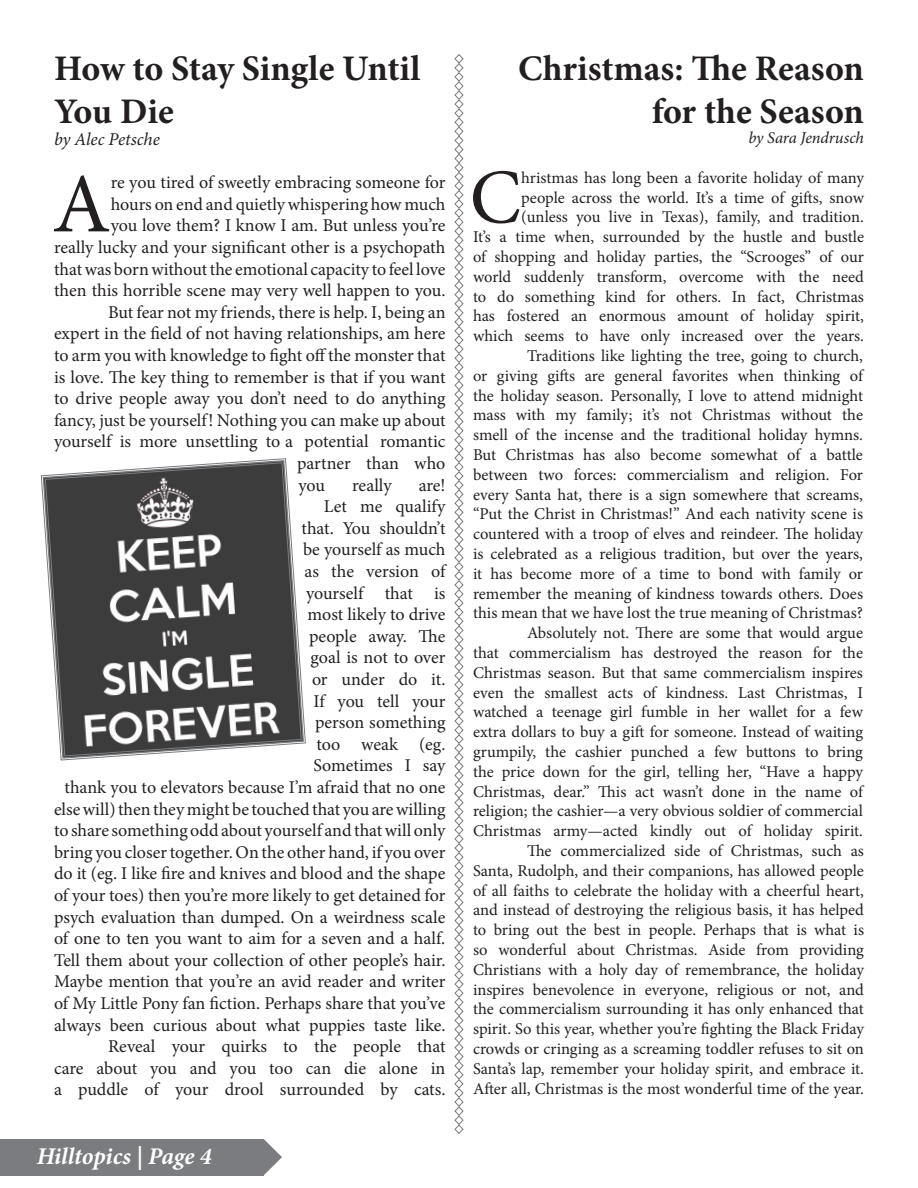
<style>
.page{position:relative;width:918px;height:1188px;background:#fff}
.page>*{position:absolute;margin:0;border:0;box-sizing:border-box;transform-origin:0 0}
.t1{font:84.45px "Minion Pro";color:#231f20}
.t2{font:77.4px "Minion Pro";color:#231f20}
.t3{font:700 36px/43.2px "Minion Pro";color:#231f20}
.t4{font:italic 700 24px "Minion Pro";letter-spacing:-.005em;color:#fff}
.t5{font:18px/21.6px "Minion Pro";letter-spacing:-.005em;color:#231f20;text-align:right}
.t6{font:italic 18px "Minion Pro";letter-spacing:-.005em;color:#231f20}
.t7{font:16.5px/19.8px "Minion Pro";letter-spacing:-.005em;color:#231f20;text-align:justify}
.t8{font:italic 16.5px "Minion Pro";letter-spacing:-.01em;color:#231f20}
</style>
<div class="page">
<div style="left:0;top:1139px;width:264px;height:37px;background:#7a7c7f"></div>
<svg style="left:264px;top:1139px;width:18px;height:36px"></svg>
<svg style="left:42px;top:459px;width:263px;height:300px"></svg>
<svg style="left:45px;top:462px;width:257px;height:295px"></svg>
<svg style="left:454px;top:54px;width:10px;height:1080px"></svg>
<p class="t3" style="left:54px;top:47px;width:368px">How to Stay Single Until<br>You Die</p>
<p class="t6" style="left:54px;top:127px;width:107px">by Alec Petsche</p>
<p class="t1" style="left:52px;top:148px;width:60px">A</p>
<p class="t5" style="left:54px;top:172px;width:393px">re you tired of sweetly embracing someone for<br>hours on end and quietly whispering how much<br>you love them? I know I am. But unless you’re<br>really lucky and your significant other is a psychopath that was born without the emotional capacity to feel love then this horrible scene may very well happen to you.</p>
<p class="t5" style="left:108px;top:301px;width:339px">But fear not my friends, there is help. I, being an</p>
<p class="t5" style="left:54px;top:323px;width:393px">expert in the field of not having relationships, am here</p>
<p class="t5" style="left:54px;top:345px;width:393px">to arm you with knowledge to fight off the monster that</p>
<p class="t5" style="left:54px;top:366px;width:393px">is love. The key thing to remember is that if you want</p>
<p class="t5" style="left:54px;top:388px;width:393px">to drive people away you don’t need to do anything</p>
<p class="t5" style="left:54px;top:409px;width:393px">fancy, just be yourself! Nothing you can make up about</p>
<p class="t5" style="left:54px;top:431px;width:393px">yourself is more unsettling to a potential romantic</p>
<p class="t5" style="left:297px;top:453px;width:150px">partner than who</p>
<p class="t5" style="left:298px;top:474px;width:28px">you</p>
<p class="t5" style="left:352px;top:474px;width:41px">really</p>
<p class="t5" style="left:419px;top:474px;width:28px">are!</p>
<p class="t5" style="left:54px;top:496px;width:393px">Let me qualify<br>that. You shouldn’t<br>be yourself as much<br>as the version of<br>yourself that is<br>most likely to drive<br>people away. The<br>goal is not to over<br>or under do it.<br>If you tell your<br>person something<br>too weak (eg.<br>Sometimes I say<br>thank you to elevators because I’m afraid that no one else will) then they might be touched that you are willing to share something odd about yourself and that will only bring you closer together. On the other hand, if you over do it (eg. I like fire and knives and blood and the shape of your toes) then you’re more likely to get detained for psych evaluation than dumped. On a weirdness scale of one to ten you want to aim for a seven and a half.<br>Tell them about your collection of other people’s hair.<br>Maybe mention that you’re an avid reader and writer of My Little Pony fan fiction. Perhaps share that you’ve always been curious about what puppies taste like.</p>
<p class="t5" style="left:54px;top:1036px;width:393px;text-align:justify;text-indent:54px">Reveal your quirks to the people that care about you and you too can die alone in a puddle of your drool surrounded by cats.</p>
<p class="t4" style="left:37px;top:1139px;width:177px">Hilltopics | Page 4</p>
<p class="t3" style="left:518px;top:47px;width:347px;text-align:right">Christmas: The Reason for the Season</p>
<p class="t8" style="left:748px;top:127px;width:117px">by Sara Jendrusch</p>
<p class="t2" style="left:470px;top:146px;width:53px">C</p>
<p class="t7" style="left:473px;top:168px;width:392px;text-align:right">hristmas has long been a favorite holiday of many<br>people across the world. It’s a time of gifts, snow (unless you live in Texas), family, and tradition.<br>It’s a time when, surrounded by the hustle and bustle of shopping and holiday parties, the “Scrooges” of our world suddenly transform, overcome with the need to do something kind for others. In fact, Christmas has fostered an enormous amount of holiday spirit, which seems to have only increased over the years.</p>
<p class="t7" style="left:473px;top:346px;width:392px;text-indent:54px">Traditions like lighting the tree, going to church, or giving gifts are general favorites when thinking of the holiday season. Personally, I love to attend midnight mass with my family; it’s not Christmas without the smell of the incense and the traditional holiday hymns.<br>But Christmas has also become somewhat of a battle between two forces: commercialism and religion. For every Santa hat, there is a sign somewhere that screams, “Put the Christ in Christmas!” And each nativity scene is countered with a troop of elves and reindeer. The holiday is celebrated as a religious tradition, but over the years, it has become more of a time to bond with family or remember the meaning of kindness towards others. Does this mean that we have lost the true meaning of Christmas?</p>
<p class="t7" style="left:473px;top:623px;width:392px;text-indent:54px">Absolutely not. There are some that would argue that commercialism has destroyed the reason for the Christmas season. But that same commercialism inspires even the smallest acts of kindness. Last Christmas, I watched a teenage girl fumble in her wallet for a few extra dollars to buy a gift for someone. Instead of waiting grumpily, the cashier punched a few buttons to bring the price down for the girl, telling her, “Have a happy Christmas, dear.” This act wasn’t done in the name of religion; the cashier—a very obvious soldier of commercial Christmas army—acted kindly out of holiday spirit.</p>
<p class="t7" style="left:473px;top:841px;width:393px;text-indent:54px">The commercialized side of Christmas, such as Santa, Rudolph, and their companions, has allowed people of all faiths to celebrate the holiday with a cheerful heart, and instead of destroying the religious basis, it has helped to bring out the best in people. Perhaps that is what is so wonderful about Christmas. Aside from providing Christians with a holy day of remembrance, the holiday inspires benevolence in everyone, religious or not, and the commercialism surrounding it has only enhanced that spirit. So this year, whether you’re fighting the Black Friday crowds or cringing as a screaming toddler refuses to sit on Santa’s lap, remember your holiday spirit, and embrace it.<br>After all, Christmas is the most wonderful time of the year.</p>
</div>
